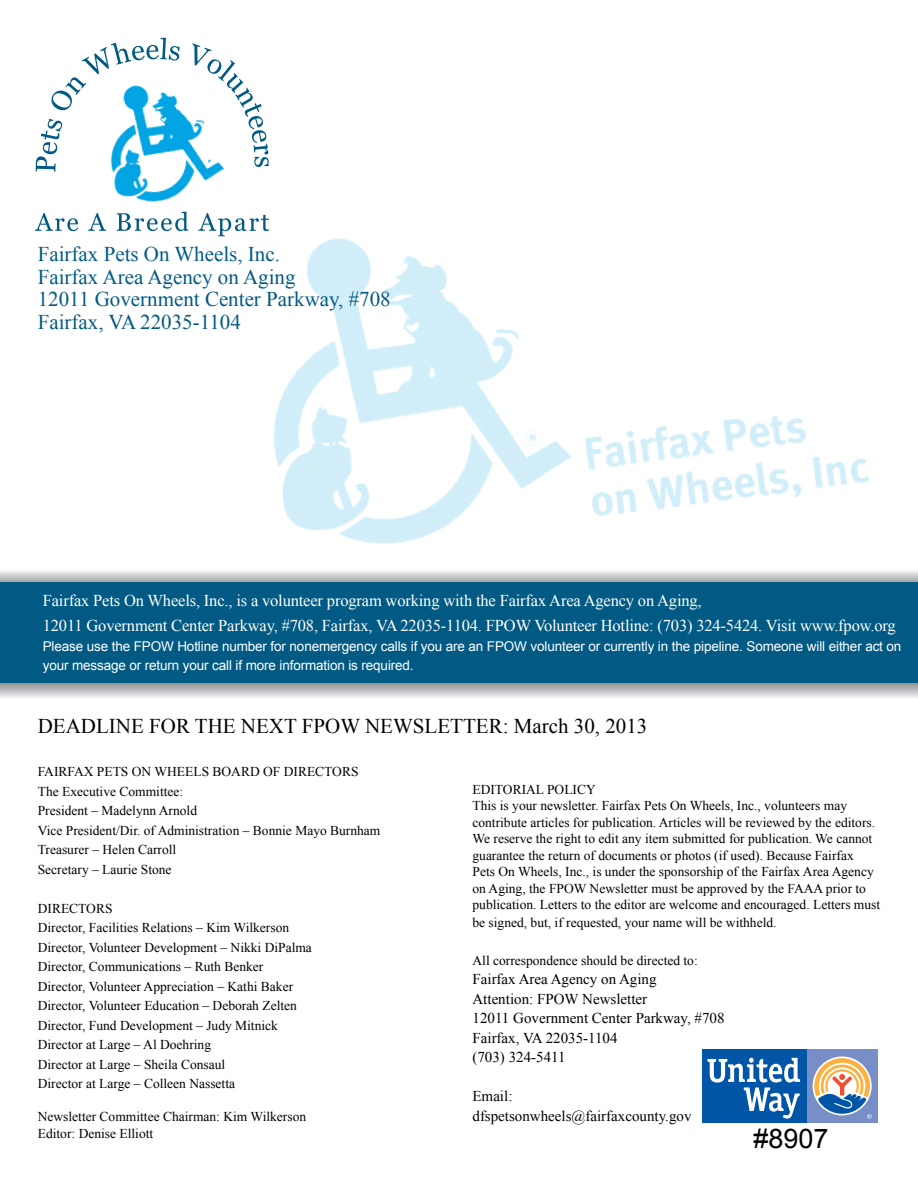
<style>
.page{position:relative;width:918px;height:1188px;background:#fff}
.page>*{position:absolute;margin:0;border:0;box-sizing:border-box;transform-origin:0 0}
.t1{font:27px "Arial";color:#000}
.t2{font:21px/22.5px "Times New Roman";color:#005a84}
.t3{font:21px "Times New Roman";color:#000}
.t4{font:16.5px/25.5px "Times New Roman";letter-spacing:-.01em;color:#fff}
.t5{font:15px/19.5px "Times New Roman";color:#000}
.t6{font:13.5px/19.5px "Times New Roman";color:#000}
.t7{font:13.5px/19.5px "Arial";letter-spacing:-.01em;color:#fff}
</style>
<div class="page">
<svg style="left:0;top:683px;width:918px;height:15px;background:#bfc0c2"></svg>
<img style="left:269px;top:229px;width:600px;height:315px">
<img style="left:113px;top:172px;width:107px;height:30px">
<svg style="left:0;top:571px;width:918px;height:11px;background:#c8c9cb"></svg>
<div style="left:0;top:582px;width:918px;height:101px;background:#005a84"></div>
<svg style="left:35px;top:212px;width:234px;height:24px"></svg>
<svg style="left:36px;top:38px;width:233px;height:134px"></svg>
<svg style="left:702px;top:1049px;width:176px;height:1px"></svg>
<div style="left:806px;top:1050px;width:72px;height:73px;background:#788ec7"></div>
<div style="left:702px;top:1050px;width:104px;height:73px;background:#0055a7"></div>
<svg style="left:707px;top:1058px;width:93px;height:61px"></svg>
<svg style="left:814px;top:1058px;width:58px;height:61px"></svg>
<h2 class="t2" style="left:38px;top:243px;width:355px">Fairfax Pets On Wheels, Inc.<br>Fairfax Area Agency on Aging<br>12011 Government Center Parkway, #708<br>Fairfax, VA 22035-1104</h2>
<p class="t4" style="left:43px;top:587px;width:855px">Fairfax Pets On Wheels, Inc., is a volunteer program working with the Fairfax Area Agency on Aging,<br>12011 Government Center Parkway, #708, Fairfax, VA 22035-1104. FPOW Volunteer Hotline: (703) 324-5424. Visit www.fpow.org</p>
<p class="t7" style="left:43px;top:637px;width:860px">Please use the FPOW Hotline number for nonemergency calls if you are an FPOW volunteer or currently in the pipeline. Someone will either act on your message or return your call if more information is required.</p>
<h2 class="t3" style="left:38px;top:712px;width:611px">DEADLINE FOR THE NEXT FPOW NEWSLETTER: March 30, 2013</h2>
<p class="t6" style="left:38px;top:762px;width:344px">FAIRFAX PETS ON WHEELS BOARD OF DIRECTORS The Executive Committee:<br>President – Madelynn Arnold<br>Vice President/Dir. of Administration – Bonnie Mayo Burnham Treasurer – Helen Carroll<br>Secretary – Laurie Stone</p>
<p class="t6" style="left:38px;top:898px;width:276px">Directors<br>Director, Facilities Relations – Kim Wilkerson Director, Volunteer Development – Nikki DiPalma Director, Communications – Ruth Benker Director, Volunteer Appreciation – Kathi Baker Director, Volunteer Education – Deborah Zelten Director, Fund Development – Judy Mitnick Director at Large – Al Doehring<br>Director at Large – Sheila Consaul<br>Director at Large – Colleen Nassetta</p>
<p class="t6" style="left:38px;top:1108px;width:270px;line-height:16.5px">Newsletter Committee Chairman: Kim Wilkerson<br>Editor: Denise Elliott</p>
<p class="t6" style="left:472px;top:781px;width:409px;line-height:16.5px">EDITORIAL POLICY<br>This is your newsletter. Fairfax Pets On Wheels, Inc., volunteers may contribute articles for publication. Articles will be reviewed by the editors.<br>We reserve the right to edit any item submitted for publication. We cannot guarantee the return of documents or photos (if used). Because Fairfax<br>Pets On Wheels, Inc., is under the sponsorship of the Fairfax Area Agency on Aging, the FPOW Newsletter must be approved by the FAAA prior to publication. Letters to the editor are welcome and encouraged. Letters must</p>
<p class="t6" style="left:472px;top:913px;width:306px">be signed, but, if requested, your name will be withheld.</p>
<p class="t6" style="left:472px;top:950px;width:227px">All correspondence should be directed to:</p>
<p class="t5" style="left:472px;top:969px;width:254px">Fairfax Area Agency on Aging<br>Attention: FPOW Newsletter<br>12011 Government Center Parkway, #708<br>Fairfax, VA 22035-1104<br>(703) 324-5411</p>
<p class="t5" style="left:472px;top:1086px;width:221px">Email: dfspetsonwheels@fairfaxcounty.gov</p>
<h1 class="t1" style="left:754px;top:1121px;width:77px">#8907</h1>
</div>
